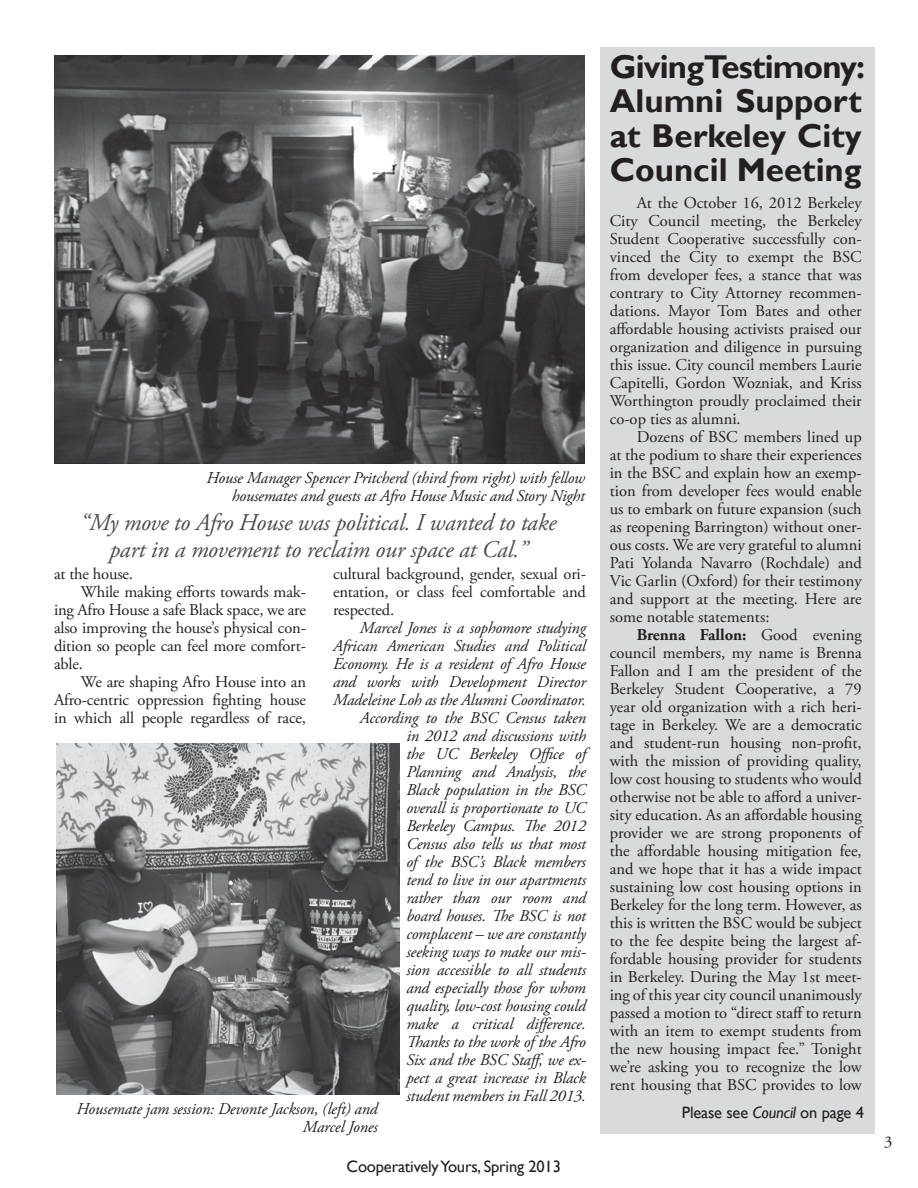
<style>
.page{position:relative;width:918px;height:1188px;background:#fff}
.page>*{position:absolute;margin:0;border:0;box-sizing:border-box;transform-origin:0 0}
.t1{font:700 33px/34.5px "Gill Sans";color:#231f20;text-align:justify}
.t2{font:italic 24px/27px "Adobe Garamond Pro";letter-spacing:-.01em;color:#4b4c4d;text-align:center}
.t3{font:16.5px/18px "Adobe Garamond Pro";letter-spacing:-.01em;color:#231f20;text-align:justify}
.t4{font:italic 16.5px/18px "Adobe Garamond Pro";letter-spacing:-.01em;color:#231f20;text-align:right}
.t5{font:16.5px "Gill Sans";letter-spacing:-.01em;color:#231f20}
.s1{font-weight:700}
.s2{font-style:italic}
</style>
<div class="page">
<div style="left:601px;top:48px;width:274px;height:1086px;background:#d9dadc"></div>
<img style="left:54px;top:55px;width:531px;height:409px">
<img style="left:56px;top:744px;width:344px;height:351px">
<h1 class="t1" style="left:610px;top:50px;width:257px">Giving Testimony:<br>Alumni Support at Berkeley City Council Meeting</h1>
<p class="t3" style="left:610px;top:194px;width:254px;text-indent:27px">At the October 16, 2012 Berkeley City Council meeting, the Berkeley Student Cooperative successfully con&shy;vinced the City to exempt the BSC from developer fees, a stance that was contrary to City Attorney recommen&shy;dations. Mayor Tom Bates and other affordable housing activists praised our organization and diligence in pursuing this issue. City council members Laurie Capitelli, Gordon Wozniak, and Kriss Worthington proudly proclaimed their co-op ties as alumni.</p>
<p class="t3" style="left:610px;top:428px;width:254px;text-indent:27px">Dozens of BSC members lined up at the podium to share their experiences in the BSC and explain how an exemp&shy;tion from developer fees would enable us to embark on future expansion (such as reopening Barrington) without oner&shy;ous costs. We are very grateful to alumni Pati Yolanda Navarro (Rochdale) and Vic Garlin (Oxford) for their testimony and support at the meeting. Here are some notable statements:</p>
<p class="t3" style="left:610px;top:626px;width:254px;text-indent:27px"><span class="s1">Brenna Fallon:</span> Good evening council members, my name is Brenna Fallon and I am the president of the Berkeley Student Cooperative, a 79 year old organization with a rich heri&shy;tage in Berkeley. We are a democratic and student-run housing non-profit, with the mission of providing quality, low cost housing to students who would otherwise not be able to afford a univer&shy;sity education. As an affordable housing provider we are strong proponents of the affordable housing mitigation fee, and we hope that it has a wide impact sustaining low cost housing options in Berkeley for the long term. However, as this is written the BSC would be subject to the fee despite being the largest af&shy;fordable housing provider for students in Berkeley. During the May 1st meet&shy;ing of this year city council unanimously passed a motion to “direct staff to return with an item to exempt students from the new housing impact fee.” Tonight we’re asking you to recognize the low rent housing that BSC provides to low</p>
<p class="t4" style="left:206px;top:469px;width:380px">House Manager Spencer Pritcherd (third from right) with fellow housemates and guests at Afro House Music and Story Night</p>
<h2 class="t2" style="left:80px;top:509px;width:478px">“My move to Afro House was political. I wanted to take part in a movement to reclaim our space at Cal.”</h2>
<p class="t3" style="left:333px;top:565px;width:254px">cultural background, gender, sexual ori&shy;entation, or class feel comfortable and respected.</p>
<p class="t4" style="left:333px;top:619px;width:255px">Marcel Jones is a sophomore studying<br>African American Studies and Political<br>Economy. He is a resident of Afro House and works with Development Director<br>Madeleine Loh as the Alumni Coordinator.<br>According to the BSC Census taken<br>in 2012 and discussions with<br>the UC Berkeley Office of<br>Planning and Analysis, the<br>Black population in the BSC<br>overall is proportionate to UC<br>Berkeley Campus. The 2012<br>Census also tells us that most<br>of the BSC’s Black members<br>tend to live in our apartments<br>rather than our room and<br>board houses. The BSC is not<br>complacent – we are constantly<br>seeking ways to make our mis-<br>sion accessible to all students<br>and especially those for whom<br>quality, low-cost housing could<br>make a critical difference.<br>Thanks to the work of the Afro<br>Six and the BSC Staff, we ex-<br>pect a great increase in Black<br>student members in Fall 2013.</p>
<p class="t4" style="left:77px;top:1100px;width:303px">Housemate jam session: Devonte Jackson, (left) and<br>Marcel Jones</p>
<p class="t5" style="left:682px;top:1103px;width:184px">Please see <span class="s2">Council</span> on page 4</p>
<p class="t3" style="left:54px;top:565px;width:81px">at the house.</p>
<p class="t3" style="left:81px;top:583px;width:226px">While making efforts towards mak-</p>
<p class="t3" style="left:54px;top:601px;width:253px">ing Afro House a safe Black space, we are</p>
<p class="t3" style="left:54px;top:619px;width:254px">also improving the house’s physical con-</p>
<p class="t3" style="left:54px;top:637px;width:253px">dition so people can feel more comfort-</p>
<p class="t3" style="left:54px;top:655px;width:30px">able.</p>
<p class="t3" style="left:81px;top:673px;width:227px">We are shaping Afro House into an</p>
<p class="t3" style="left:54px;top:691px;width:254px">Afro-centric oppression fighting house</p>
<p class="t3" style="left:54px;top:709px;width:253px">in which all people regardless of race,</p>
<p class="t5" style="left:346px;top:1157px;width:216px">Cooperatively Yours, Spring 2013</p>
<p class="t3" style="left:884px;top:1134px;width:10px">3</p>
</div>
